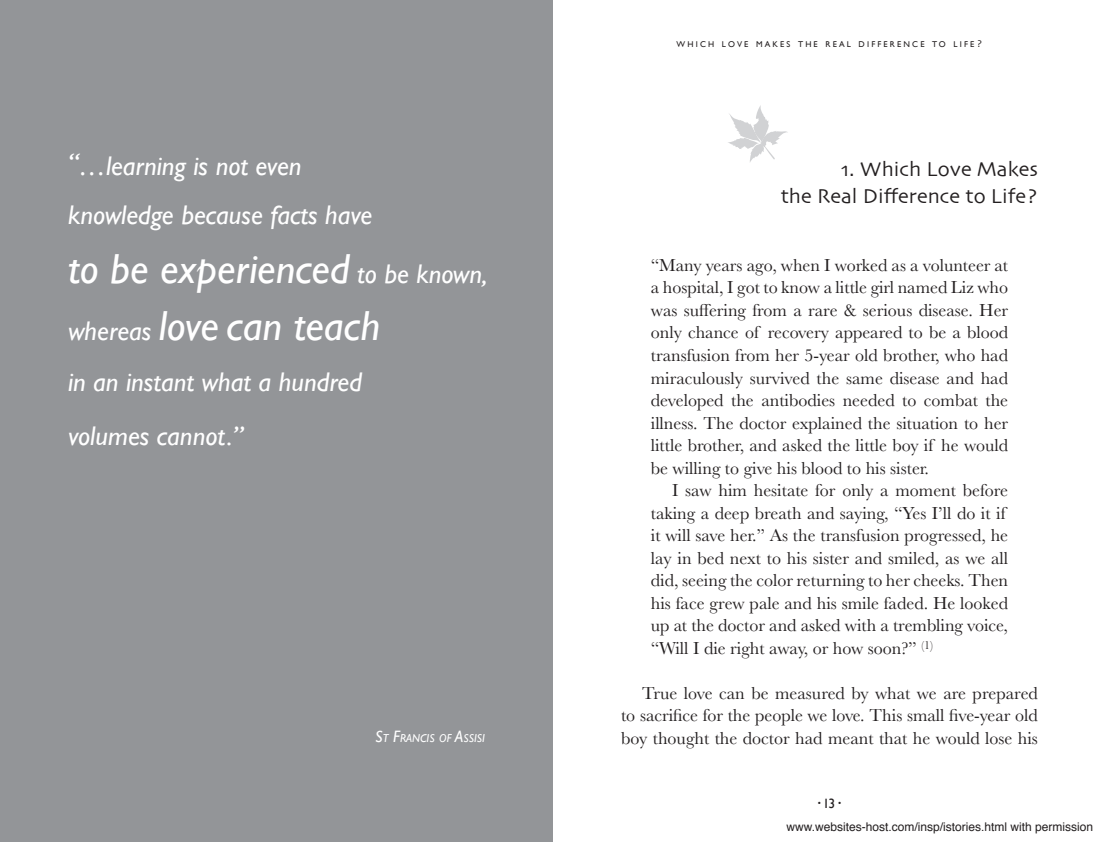
<style>
.page{position:relative;width:1106px;height:842px;background:#fff}
.page>*{position:absolute;margin:0;border:0;box-sizing:border-box;transform-origin:0 0}
.t1{font:italic 42px/57px "Gill Sans";color:#fff}
.t2{font:italic 27px/49.5px "Gill Sans";color:#fff}
.t3{font:21px/27px "Skia";color:#231f20;text-align:right}
.t4{font:18px/22.5px "Baskerville";color:#231f20;text-align:justify}
.t5{font:12px "Helvetica";color:#231f20}
.t6{font:italic 11.55px "Gill Sans";color:#fff}
.t7{font:9px "Gill Sans";color:#231f20}
.t8{font:8.4px "Gill Sans";letter-spacing:.255em;color:#231f20}
.s1{font-size:27px}
.s2{font-size:16.5px}
.s3{font-family:"Skia";font-size:10.5px}
.s4{font-size:13.5px}
</style>
<div class="page">
<svg style="left:728px;top:105px;width:60px;height:57px"></svg>
<div style="left:0;top:0;width:553px;height:842px;background:#939598"></div>
<h2 class="t2" style="left:68px;top:141px;width:306px">“…learning is not even knowledge because facts have</h2>
<h1 class="t1" style="left:68px;top:240px;width:421px">to be experienced <span class="s1">to be known, whereas</span> love can teach</h1>
<h2 class="t2" style="left:68px;top:355px;width:295px;line-height:54px">in an instant what a hundred volumes cannot.”</h2>
<p class="t6" style="left:375px;top:731px;width:111px"><span class="s2">S</span>T <span class="s2">F</span>RANCIS OF <span class="s2">A</span>SSISI</p>
<p class="t8" style="left:676px;top:39px;width:307px">WHICH LOVE MAKES THE REAL DIFFERENCE TO LIFE<span class="s3">?</span></p>
<p class="t3" style="left:780px;top:157px;width:259px">1. Which Love Makes<br>the Real Difference to Life?</p>
<p class="t4" style="left:651px;top:254px;width:359px">“Many years ago, when I worked as a volunteer at a hospital, I got to know a little girl named Liz who was suffering from a rare &amp; serious disease. Her only chance of recovery appeared to be a blood transfusion from her 5-year old brother, who had miraculously survived the same disease and had developed the antibodies needed to combat the illness. The doctor explained the situation to her little brother, and asked the little boy if he would be willing to give his blood to his sister.</p>
<p class="t4" style="left:651px;top:479px;width:359px;text-align:left;text-indent:21px">I saw him hesitate for only a moment before taking a deep breath and saying, “Yes I’ll do it if it will save her.” As the transfusion progressed, he lay in bed next to his sister and smiled, as we all did, seeing the color returning to her cheeks. Then his face grew pale and his smile faded. He looked up at the doctor and asked with a trembling voice, “Will I die right away, or how soon?” <sup>(1)</sup></p>
<p class="t4" style="left:621px;top:682px;width:418px;text-indent:21px">True love can be measured by what we are prepared to sacrifice for the people we love. This small five-year old boy thought the doctor had meant that he would lose his</p>
<p class="t7" style="left:817px;top:798px;width:25px">•<span class="s4">13</span>•</p>
<p class="t5" style="left:786px;top:817px;width:308px">www.websites-host.com/insp/istories.html with permission</p>
</div>
